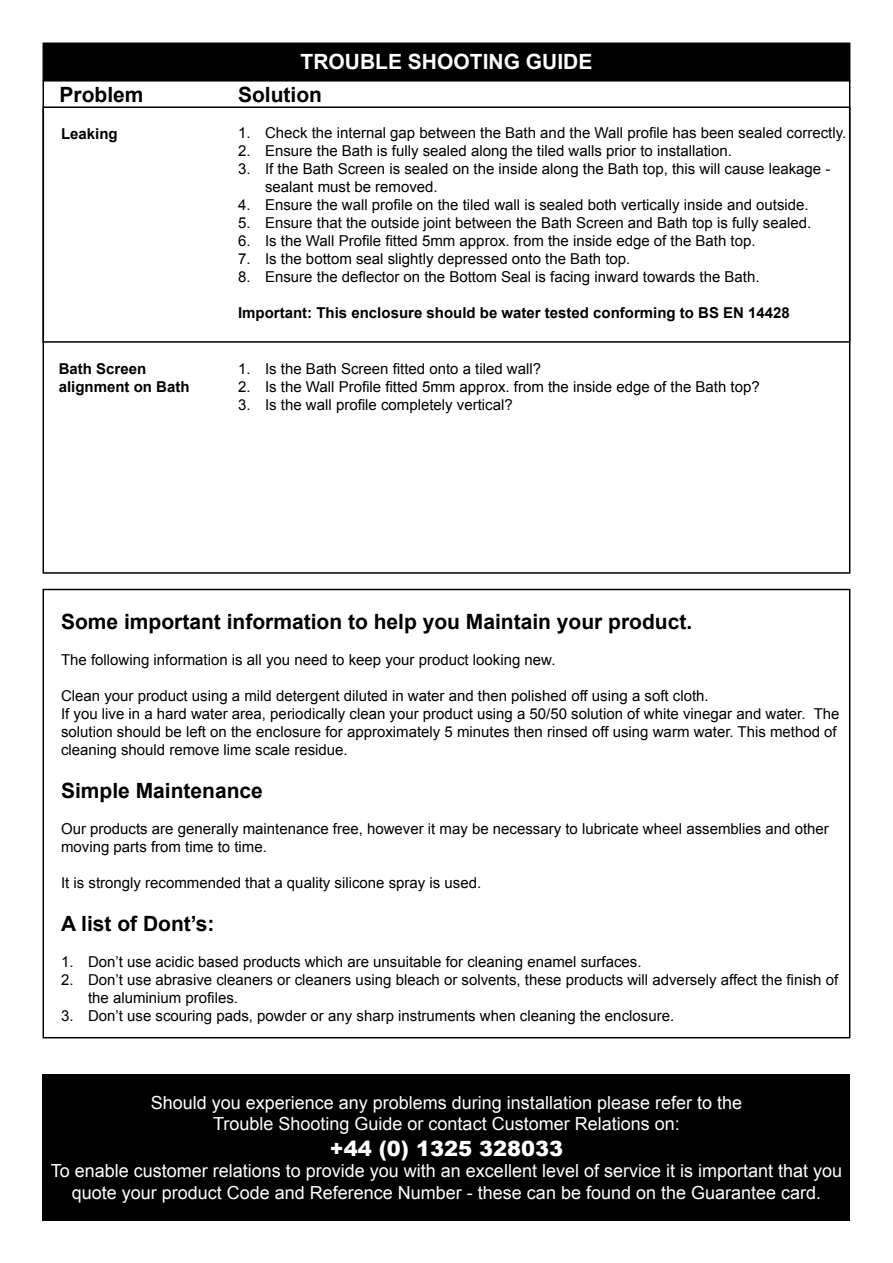
<style>
.page{position:relative;width:893px;height:1263px;background:#fff}
.page>*{position:absolute;margin:0;border:0;box-sizing:border-box;transform-origin:0 0}
.t1{font:700 21px "Arial";color:#000}
.t2{font:700 21px "Arial";color:#fff}
.t3{font:900 21px "Arial";color:#fff}
.t4{font:18px/21.6px "Arial";color:#fff;text-align:center}
.t5{font:15px/18px "Arial";color:#000}
.t6{font:700 15px/18px "Arial";color:#000}
</style>
<div class="page">
<div style="left:43px;top:43px;width:807px;height:37px;background:#000"></div>
<div style="left:43px;top:106px;width:807px;height:237px;border:2px solid #000"></div>
<div style="left:43px;top:589px;width:807px;height:449px;border:2px solid #000"></div>
<div style="left:43px;top:1074px;width:807px;height:146px;background:#000"></div>
<h1 class="t2" style="left:301px;top:48px;width:16px">TRO</h1>
<h1 class="t2" style="left:345px;top:48px;width:108px">UBLE SHOOT</h1>
<h1 class="t2" style="left:483px;top:48px;width:111px">ING GUIDE</h1>
<h1 class="t1" style="left:60px;top:80px;width:86px">Problem</h1>
<h1 class="t1" style="left:238px;top:80px;width:85px">Solution</h1>
<p class="t6" style="left:61px;top:125px;width:58px">Leaking</p>
<p class="t5" style="left:238px;top:124px;width:610px">1. Check the internal gap between the Bath and the Wall profile has been sealed correctly.</p>
<p class="t5" style="left:238px;top:142px;width:495px">2. Ensure the Bath is fully sealed along the tiled walls prior to installation.</p>
<p class="t5" style="left:265px;top:160px;width:567px;text-indent:-27px">3. If the Bath Screen is sealed on the inside along the Bath top, this will cause leakage - sealant must be removed.</p>
<p class="t5" style="left:238px;top:196px;width:572px">4. Ensure the wall profile on the tiled wall is sealed both vertically inside and outside.</p>
<p class="t5" style="left:238px;top:214px;width:575px">5. Ensure that the outside joint between the Bath Screen and Bath top is fully sealed.</p>
<p class="t5" style="left:238px;top:232px;width:519px">6. Is the Wall Profile fitted 5mm approx. from the inside edge of the Bath top.</p>
<p class="t5" style="left:238px;top:250px;width:394px">7. Is the bottom seal slightly depressed onto the Bath top.</p>
<p class="t5" style="left:238px;top:268px;width:523px">8. Ensure the deflector on the Bottom Seal is facing inward towards the Bath.</p>
<p class="t6" style="left:238px;top:305px;width:553px">Important: This enclosure should be water tested conforming to BS EN 14428</p>
<p class="t6" style="left:59px;top:360px;width:132px">Bath Screen alignment on Bath</p>
<p class="t5" style="left:238px;top:360px;width:304px">1. Is the Bath Screen fitted onto a tiled wall?</p>
<p class="t5" style="left:238px;top:378px;width:523px">2. Is the Wall Profile fitted 5mm approx. from the inside edge of the Bath top?</p>
<p class="t5" style="left:238px;top:396px;width:276px">3. Is the wall profile completely vertical?</p>
<h1 class="t1" style="left:61px;top:607px;width:633px">Some important information to help you Maintain your product.</h1>
<p class="t5" style="left:61px;top:650px;width:496px">The following information is all you need to keep your product looking new.</p>
<p class="t5" style="left:61px;top:686px;width:780px">Clean your product using a mild detergent diluted in water and then polished off using a soft cloth.<br>If you live in a hard water area, periodically clean your product using a 50/50 solution of white vinegar and water. The solution should be left on the enclosure for approximately 5 minutes then rinsed off using warm water. This method of cleaning should remove lime scale residue.</p>
<h1 class="t1" style="left:61px;top:776px;width:203px">Simple Maintenance</h1>
<p class="t5" style="left:61px;top:820px;width:769px">Our products are generally maintenance free, however it may be necessary to lubricate wheel assemblies and other moving parts from time to time.</p>
<p class="t5" style="left:61px;top:874px;width:422px">It is strongly recommended that a quality silicone spray is used.</p>
<h1 class="t1" style="left:61px;top:910px;width:155px">A list of Dont’s:</h1>
<p class="t5" style="left:61px;top:953px;width:582px">1. Don’t use acidic based products which are unsuitable for cleaning enamel surfaces.</p>
<p class="t5" style="left:88px;top:971px;width:752px;text-indent:-27px">2. Don’t use abrasive cleaners or cleaners using bleach or solvents, these products will adversely affect the finish of the aluminium profiles.</p>
<p class="t5" style="left:61px;top:1007px;width:615px">3. Don’t use scouring pads, powder or any sharp instruments when cleaning the enclosure.</p>
<p class="t4" style="left:151px;top:1092px;width:593px">Should you experience any problems during installation please refer to the<br>Trouble Shooting Guide or contact Customer Relations on:</p>
<h1 class="t3" style="left:330px;top:1133px;width:235px">+44 (0) 1325 328033</h1>
<p class="t4" style="left:51px;top:1160px;width:793px">To enable customer relations to provide you with an excellent level of service it is important that you quote your product Code and Reference Number - these can be found on the Guarantee card.</p>
</div>
